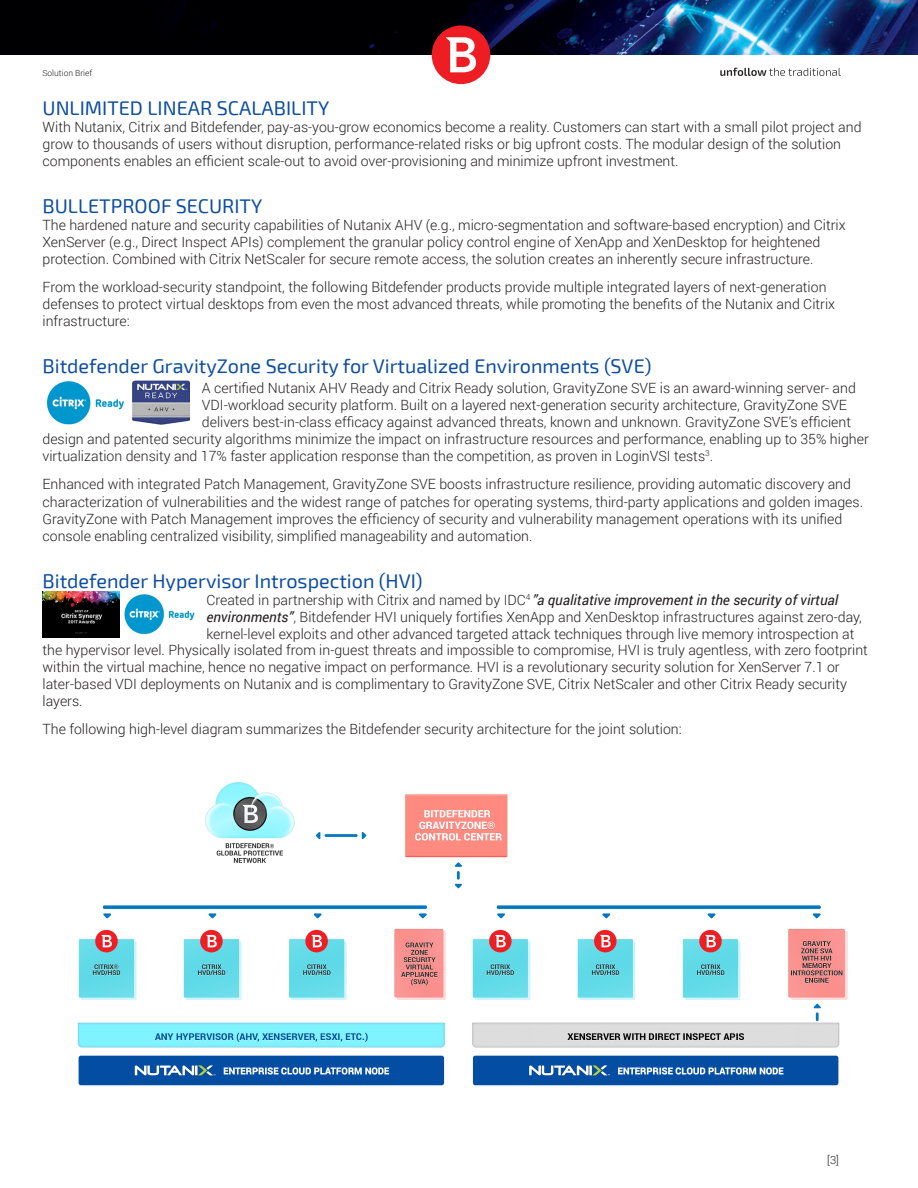
<style>
.page{position:relative;width:918px;height:1188px;background:#fff}
.page>*{position:absolute;margin:0;border:0;box-sizing:border-box;transform-origin:0 0}
.Heading-M01{font:19.8px "Exo 2";color:#0d4da1}
.t1{font:300 14.1px/17px "Roboto";color:#231f20}
.t2{font:italic 14.1px "Roboto";color:#231f20}
.t3{font:300 11.25px "Roboto";color:#231f20}
.t4{font:300 8.4px "Roboto";color:#231f20}
.s1{font-weight:300;font-style:normal}
.s2{font-weight:400;font-style:italic}
</style>
<div class="page">
<img style="left:0;top:0;width:918px;height:55px">
<div style="left:432px;top:26px;width:58px;height:58px;background:#ee1d23;border-radius:50%"></div>
<svg style="left:446px;top:37px;width:30px;height:35px"></svg>
<svg style="left:720px;top:68px;width:121px;height:8px"></svg>
<img style="left:46px;top:381px;width:78px;height:44px">
<img style="left:133px;top:381px;width:57px;height:43px">
<img style="left:43px;top:591px;width:152px;height:46px">
<img style="left:77px;top:782px;width:771px;height:304px">
<p class="t4" style="left:43px;top:67px;width:51px">Solution Brief</p>
<p class="Heading-M01" style="left:43px;top:97px;width:288px">UNLIMITED LINEAR SCALABILITY</p>
<p class="t1" style="left:43px;top:118px;width:821px">With Nutanix, Citrix and Bitdefender, pay-as-you-grow economics become a reality. Customers can start with a small pilot project and grow to thousands of users without disruption, performance-related risks or big upfront costs. The modular design of the solution components enables an efficient scale-out to avoid over-provisioning and minimize upfront investment.</p>
<p class="Heading-M01" style="left:43px;top:194px;width:221px">BULLETPROOF SECURITY</p>
<p class="t1" style="left:43px;top:216px;width:805px">The hardened nature and security capabilities of Nutanix AHV (e.g., micro-segmentation and software-based encryption) and Citrix<br>XenServer (e.g., Direct Inspect APIs) complement the granular policy control engine of XenApp and XenDesktop for heightened protection. Combined with Citrix NetScaler for secure remote access, the solution creates an inherently secure infrastructure.</p>
<p class="t1" style="left:43px;top:278px;width:794px">From the workload-security standpoint, the following Bitdefender products provide multiple integrated layers of next-generation defenses to protect virtual desktops from even the most advanced threats, while promoting the benefits of the Nutanix and Citrix infrastructure:</p>
<p class="Heading-M01" style="left:43px;top:354px;width:611px">Bitdefender GravityZone Security for Virtualized Environments (SVE)</p>
<p class="t1" style="left:202px;top:379px;width:656px">A certified Nutanix AHV Ready and Citrix Ready solution, GravityZone SVE is an award-winning server- and</p>
<p class="t1" style="left:202px;top:396px;width:647px">VDI-workload security platform. Built on a layered next-generation security architecture, GravityZone SVE</p>
<p class="t1" style="left:202px;top:413px;width:651px">delivers best-in-class efficacy against advanced threats, known and unknown. GravityZone SVE’s efficient</p>
<p class="t1" style="left:43px;top:430px;width:828px">design and patented security algorithms minimize the impact on infrastructure resources and performance, enabling up to 35% higher</p>
<p class="t1" style="left:43px;top:447px;width:672px">virtualization density and 17% faster application response than the competition, as proven in LoginVSI tests<sup>3</sup>.</p>
<p class="t1" style="left:43px;top:475px;width:822px">Enhanced with integrated Patch Management, GravityZone SVE boosts infrastructure resilience, providing automatic discovery and characterization of vulnerabilities and the widest range of patches for operating systems, third-party applications and golden images.<br>GravityZone with Patch Management improves the efficiency of security and vulnerability management operations with its unified console enabling centralized visibility, simplified manageability and automation.</p>
<p class="Heading-M01" style="left:43px;top:569px;width:382px">Bitdefender Hypervisor Introspection (HVI)</p>
<p class="t2" style="left:206px;top:590px;width:633px"><span class="s1">Created in partnership with Citrix and named by IDC</span><sup>4</sup> ”a qualitative improvement in the security of virtual</p>
<p class="t1" style="left:206px;top:608px;width:657px"><span class="s2">environments”</span>, Bitdefender HVI uniquely fortifies XenApp and XenDesktop infrastructures against zero-day,</p>
<p class="t1" style="left:206px;top:625px;width:649px">kernel-level exploits and other advanced targeted attack techniques through live memory introspection at</p>
<p class="t1" style="left:43px;top:641px;width:827px">the hypervisor level. Physically isolated from in-guest threats and impossible to compromise, HVI is truly agentless, with zero footprint</p>
<p class="t1" style="left:43px;top:658px;width:799px">within the virtual machine, hence no negative impact on performance. HVI is a revolutionary security solution for XenServer 7.1 or</p>
<p class="t1" style="left:43px;top:675px;width:806px">later-based VDI deployments on Nutanix and is complimentary to GravityZone SVE, Citrix NetScaler and other Citrix Ready security</p>
<p class="t1" style="left:43px;top:692px;width:42px">layers.</p>
<p class="t1" style="left:43px;top:721px;width:641px">The following high-level diagram summarizes the Bitdefender security architecture for the joint solution:</p>
<p class="t3" style="left:827px;top:1152px;width:13px">[3]</p>
</div>
